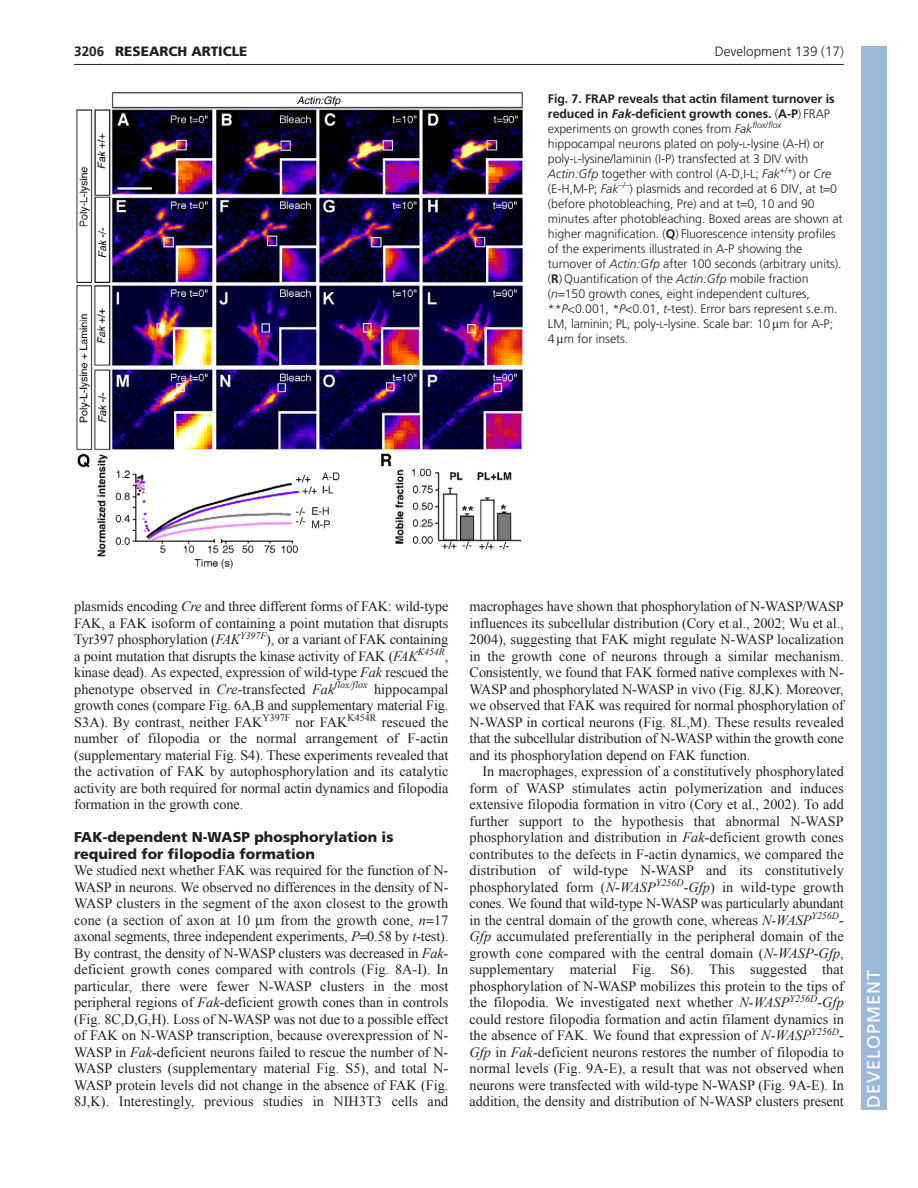
<style>
.page{position:relative;width:918px;height:1188px;background:#fff}
.page>*{position:absolute;margin:0;border:0;box-sizing:border-box;transform-origin:0 0}
.t1{font:18px "Frutiger LT Std";letter-spacing:.055em;color:#fff}
.t2{font:14.25px/16.5px "Times New Roman";letter-spacing:-.005em;color:#231f20;text-align:justify}
.t3{font:900 14.25px/16.5px "Frutiger LT Std";color:#231f20}
.t4{font:300 13.5px "Frutiger LT Std";color:#231f20}
.t5{font:900 13.5px "Frutiger LT Std";color:#231f20}
.t6{font:700 13.5px "Frutiger LT Std";color:#231f20}
.t7{font:300 12.3px/15px "Frutiger LT Std";letter-spacing:-.005em;color:#231f20}
.s1{font-weight:700}
.s2{font-weight:700;font-style:italic}
.s3{font-style:italic}
.s4{font-size:9.3px}
</style>
<div class="page">
<hr style="left:74px;top:64px;width:770px;height:1px;background:#231f20">
<img style="left:76px;top:92px;width:447px;height:477px">
<div style="left:861px;top:46px;width:25px;height:1064px;background:#9cb9db"></div>
<p class="t6" style="left:74px;top:46px;width:32px">3206</p>
<p class="t5" style="left:115px;top:46px;width:134px">RESEARCH ARTICLE</p>
<p class="t4" style="left:715px;top:46px;width:131px">Development 139 (17)</p>
<p class="t7" style="left:548px;top:92px;width:296px"><span class="s1">Fig. 7. FRAP reveals that actin filament turnover is reduced in</span> <span class="s2">Fak</span><span class="s1">-deficient growth cones.</span> (<span class="s1">A-P</span>) FRAP experiments on growth cones from <span class="s3">Fak</span><sup>flox/flox </sup>hippocampal neurons plated on poly-<span class="s4">L</span>-lysine (A-H) or poly-<span class="s4">L</span>-lysine/laminin (I-P) transfected at 3 DIV with <span class="s3">Actin:Gfp</span> together with control (A-D,I-L; <span class="s3">Fak</span><sup>+/+</sup>) or <span class="s3">Cre </span>(E-H,M-P; <span class="s3">Fak</span><sup>–/–</sup>) plasmids and recorded at 6 DIV, at t 0 (before photobleaching, Pre) and at t 0, 10 and 90 minutes after photobleaching. Boxed areas are shown at higher magnification. (<span class="s1">Q</span>) Fluorescence intensity profiles of the experiments illustrated in A-P showing the turnover of <span class="s3">Actin:Gfp</span> after 100 seconds (arbitrary units). (<span class="s1">R</span>) Quantification of the <span class="s3">Actin:Gfp</span> mobile fraction<br>(<span class="s3">n</span> 150 growth cones, eight independent cultures, **<span class="s3">P</span>&lt;0.001, *<span class="s3">P</span>&lt;0.01, <span class="s3">t</span>-test). Error bars represent s.e.m.<br>LM, laminin; PL, poly-<span class="s4">L</span>-lysine. Scale bar: 10 m for A-P; 4 m for insets.</p>
<p class="t2" style="left:74px;top:598px;width:376px">plasmids encoding <span class="s3">Cre</span> and three different forms of FAK: wild-type FAK, a FAK isoform of containing a point mutation that disrupts Tyr397 phosphorylation (<span class="s3">FAK</span><sup>Y397F</sup>), or a variant of FAK containing a point mutation that disrupts the kinase activity of FAK (<span class="s3">FAK</span><sup>K454R</sup>, kinase dead). As expected, expression of wild-type <span class="s3">Fak</span> rescued the phenotype observed in <span class="s3">Cre</span>-transfected <span class="s3">Fak</span><sup>flox/flox</sup> hippocampal growth cones (compare Fig. 6A,B and supplementary material Fig.<br>S3A). By contrast, neither FAK<sup>Y397F</sup> nor FAK<sup>K454R</sup> rescued the number of filopodia or the normal arrangement of F-actin (supplementary material Fig. S4). These experiments revealed that the activation of FAK by autophosphorylation and its catalytic activity are both required for normal actin dynamics and filopodia formation in the growth cone.</p>
<p class="t3" style="left:74px;top:830px;width:321px">FAK-dependent N-WASP phosphorylation is required for filopodia formation</p>
<p class="t2" style="left:74px;top:862px;width:376px">We studied next whether FAK was required for the function of N-WASP in neurons. We observed no differences in the density of N-WASP clusters in the segment of the axon closest to the growth cone (a section of axon at 10 m from the growth cone, <span class="s3">n</span> 17 axonal segments, three independent experiments, <span class="s3">P</span> 0.58 by <span class="s3">t</span>-test).<br>By contrast, the density of N-WASP clusters was decreased in <span class="s3">Fak&shy;</span>deficient growth cones compared with controls (Fig. 8A-I). In particular, there were fewer N-WASP clusters in the most peripheral regions of <span class="s3">Fak</span>-deficient growth cones than in controls (Fig. 8C,D,G,H). Loss of N-WASP was not due to a possible effect of FAK on N-WASP transcription, because overexpression of N-WASP in <span class="s3">Fak</span>-deficient neurons failed to rescue the number of N-WASP clusters (supplementary material Fig. S5), and total N-WASP protein levels did not change in the absence of FAK (Fig.<br>8J,K). Interestingly, previous studies in NIH3T3 cells and</p>
<p class="t2" style="left:470px;top:598px;width:376px">macrophages have shown that phosphorylation of N-WASP/WASP influences its subcellular distribution (Cory et al., 2002; Wu et al., 2004), suggesting that FAK might regulate N-WASP localization in the growth cone of neurons through a similar mechanism.<br>Consistently, we found that FAK formed native complexes with N-WASP and phosphorylated N-WASP in vivo (Fig. 8J,K). Moreover, we observed that FAK was required for normal phosphorylation of N-WASP in cortical neurons (Fig. 8L,M). These results revealed that the subcellular distribution of N-WASP within the growth cone and its phosphorylation depend on FAK function.</p>
<p class="t2" style="left:470px;top:763px;width:376px;text-indent:13px">In macrophages, expression of a constitutively phosphorylated form of WASP stimulates actin polymerization and induces extensive filopodia formation in vitro (Cory et al., 2002). To add further support to the hypothesis that abnormal N-WASP phosphorylation and distribution in <span class="s3">Fak</span>-deficient growth cones contributes to the defects in F-actin dynamics, we compared the distribution of wild-type N-WASP and its constitutively phosphorylated form (<span class="s3">N-WASP</span><sup>Y256D</sup><span class="s3">-Gfp</span>) in wild-type growth cones. We found that wild-type N-WASP was particularly abundant in the central domain of the growth cone, whereas <span class="s3">N-WASP</span><sup>Y256D</sup><span class="s3">-Gfp</span> accumulated preferentially in the peripheral domain of the growth cone compared with the central domain (<span class="s3">N-WASP-Gfp</span>, supplementary material Fig. S6). This suggested that phosphorylation of N-WASP mobilizes this protein to the tips of the filopodia. We investigated next whether <span class="s3">N-WASP</span><sup>Y256D</sup><span class="s3">-Gfp </span>could restore filopodia formation and actin filament dynamics in the absence of FAK. We found that expression of <span class="s3">N-WASP</span><sup>Y256D</sup><span class="s3">-Gfp</span> in <span class="s3">Fak</span>-deficient neurons restores the number of filopodia to normal levels (Fig. 9A-E), a result that was not observed when neurons were transfected with wild-type N-WASP (Fig. 9A-E). In addition, the density and distribution of N-WASP clusters present</p>
<p class="t1" style="left:863px;top:1108px;width:140px;rotate:-90deg">DEVELOPMENT</p>
</div>
